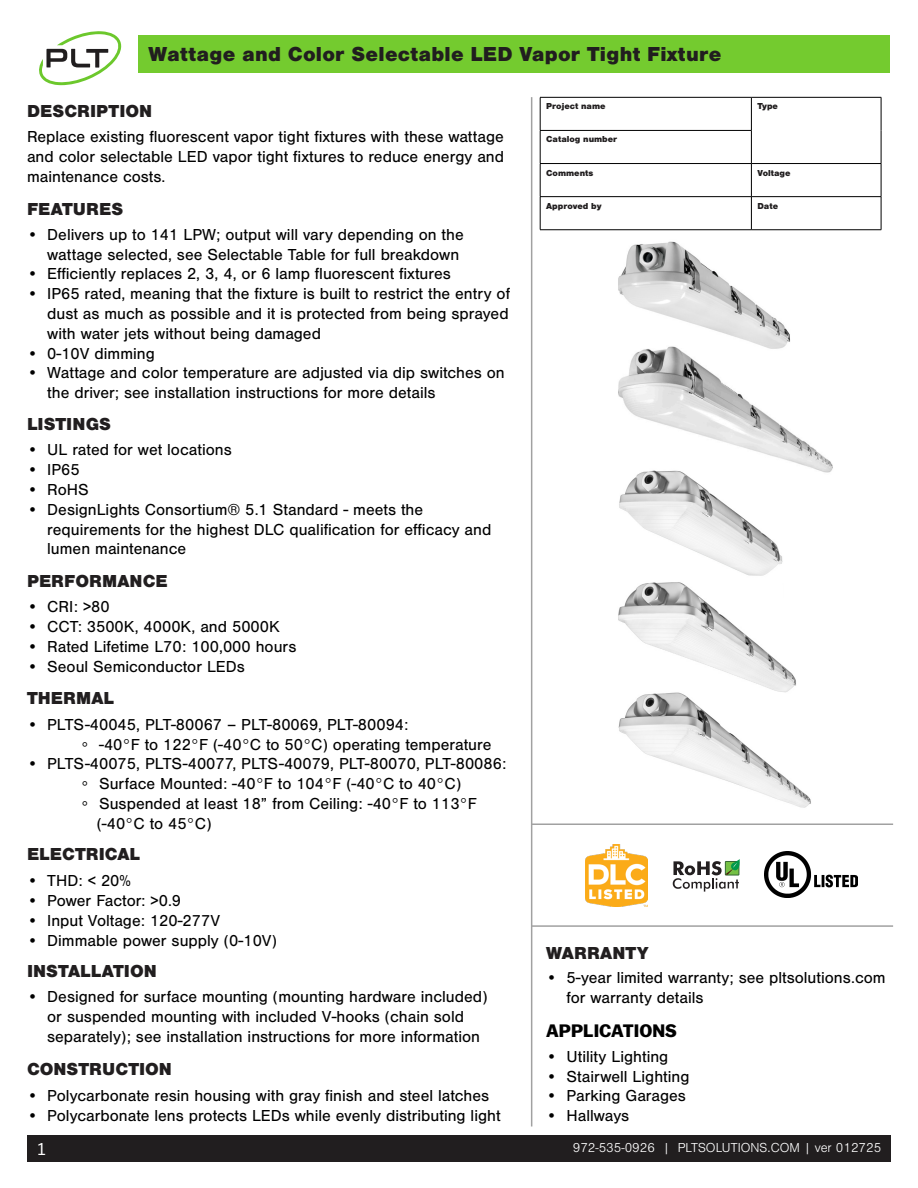
<style>
.page{position:relative;width:918px;height:1188px;background:#fff}
.page>*{position:absolute;margin:0;border:0;box-sizing:border-box;transform-origin:0 0}
.t1{font:900 21px "Nimbus San";letter-spacing:.01em;color:#211e1f}
.PLT_Subheads{font:900 18px "Nimbus San";color:#211e1f}
.t2{font:700 18px "Balto";color:#000}
.t3{font:18px "Balto";color:#fff}
.PLT_Body{font:16.5px/19.8px "Nimbus San";color:#000}
.t4{font:300 13.5px "Nimbus San";color:#fff}
.t5{font:900 9px "Nimbus San";color:#211e1f}
</style>
<div class="page">
<div style="left:27px;top:1135px;width:864px;height:27px;background:#211e1f"></div>
<div style="left:139px;top:35px;width:751px;height:37px;background:#74cb2f"></div>
<hr style="left:531px;top:97px;width:1px;height:1029px;background:#a1a1a1">
<hr style="left:540px;top:97px;width:211px;height:1px;background:#000">
<hr style="left:540px;top:98px;width:1px;height:32px;background:#000">
<hr style="left:751px;top:97px;width:130px;height:1px;background:#000">
<hr style="left:751px;top:98px;width:1px;height:32px;background:#000">
<hr style="left:881px;top:98px;width:1px;height:32px;background:#000">
<hr style="left:540px;top:130px;width:212px;height:1px;background:#000">
<hr style="left:540px;top:131px;width:1px;height:32px;background:#000">
<hr style="left:751px;top:131px;width:1px;height:32px;background:#000">
<hr style="left:881px;top:130px;width:1px;height:33px;background:#000">
<hr style="left:540px;top:163px;width:211px;height:1px;background:#000">
<hr style="left:540px;top:164px;width:1px;height:32px;background:#000">
<hr style="left:751px;top:163px;width:130px;height:1px;background:#000">
<hr style="left:751px;top:164px;width:1px;height:32px;background:#000">
<hr style="left:881px;top:164px;width:1px;height:32px;background:#000">
<hr style="left:540px;top:196px;width:211px;height:1px;background:#000">
<hr style="left:540px;top:197px;width:1px;height:33px;background:#000">
<hr style="left:751px;top:196px;width:130px;height:1px;background:#000">
<hr style="left:751px;top:197px;width:1px;height:33px;background:#000">
<hr style="left:881px;top:197px;width:1px;height:33px;background:#000">
<hr style="left:540px;top:229px;width:211px;height:1px;background:#000">
<hr style="left:751px;top:229px;width:130px;height:1px;background:#000">
<hr style="left:531px;top:824px;width:362px;height:1px;background:#a1a1a1">
<hr style="left:531px;top:925px;width:362px;height:2px;background:#a1a1a1">
<svg style="left:39px;top:31px;width:82px;height:54px"></svg>
<img style="left:765px;top:852px;width:92px;height:45px">
<svg style="left:673px;top:859px;width:67px;height:33px"></svg>
<img style="left:586px;top:844px;width:62px;height:63px">
<img style="left:618px;top:366px;width:215px;height:107px">
<img style="left:618px;top:695px;width:193px;height:113px">
<img style="left:618px;top:440px;width:165px;height:136px">
<img style="left:618px;top:582px;width:178px;height:113px">
<img style="left:618px;top:241px;width:172px;height:125px">
<p class="t1" style="left:149px;top:42px;width:575px">Wattage and Color Selectable LED Vapor Tight Fixture</p>
<p class="PLT_Subheads" style="left:27px;top:100px;width:127px">DESCRIPTION</p>
<p class="t5" style="left:546px;top:101px;width:61px">Project name</p>
<p class="t5" style="left:757px;top:101px;width:22px">Type</p>
<p class="t5" style="left:546px;top:134px;width:73px">Catalog number</p>
<p class="t5" style="left:546px;top:167px;width:49px">Comments</p>
<p class="t5" style="left:757px;top:167px;width:35px">Voltage</p>
<p class="t5" style="left:546px;top:201px;width:57px">Approved by</p>
<p class="t5" style="left:757px;top:201px;width:22px">Date</p>
<p class="PLT_Body" style="left:27px;top:225px;width:438px;text-align:right">• Delivers up to 141 LPW; output will vary depending on the wattage selected, see Selectable Table for full breakdown</p>
<p class="PLT_Body" style="left:27px;top:264px;width:425px">• Efficiently replaces 2, 3, 4, or 6 lamp fluorescent fixtures</p>
<p class="PLT_Body" style="left:47px;top:284px;width:464px;text-align:justify;text-indent:-20px">• IP65 rated, meaning that the fixture is built to restrict the entry of dust as much as possible and it is protected from being sprayed with water jets without being damaged</p>
<p class="PLT_Body" style="left:27px;top:344px;width:129px">• 0-10V dimming</p>
<p class="PLT_Body" style="left:47px;top:363px;width:459px;text-indent:-20px">• Wattage and color temperature are adjusted via dip switches on the driver; see installation instructions for more details</p>
<p class="PLT_Body" style="left:27px;top:127px;width:479px;text-align:justify">Replace existing fluorescent vapor tight fixtures with these wattage and color selectable LED vapor tight fixtures to reduce energy and maintenance costs.</p>
<p class="PLT_Subheads" style="left:27px;top:198px;width:98px">FEATURES</p>
<p class="PLT_Subheads" style="left:27px;top:414px;width:86px">LISTINGS</p>
<p class="PLT_Body" style="left:27px;top:440px;width:206px">• UL rated for wet locations</p>
<p class="PLT_Body" style="left:27px;top:460px;width:54px">• IP65</p>
<p class="PLT_Body" style="left:27px;top:480px;width:63px">• RoHS</p>
<p class="PLT_Body" style="left:47px;top:500px;width:446px;text-indent:-20px">• DesignLights Consortium® 5.1 Standard - meets the requirements for the highest DLC qualification for efficacy and lumen maintenance</p>
<p class="PLT_Subheads" style="left:27px;top:571px;width:142px">PERFORMANCE</p>
<p class="PLT_Body" style="left:27px;top:597px;width:84px">• CRI: &gt;80</p>
<p class="PLT_Body" style="left:27px;top:617px;width:254px">• CCT: 3500K, 4000K, and 5000K</p>
<p class="PLT_Body" style="left:27px;top:637px;width:271px">• Rated Lifetime L70: 100,000 hours</p>
<p class="PLT_Body" style="left:27px;top:657px;width:219px">• Seoul Semiconductor LEDs</p>
<p class="PLT_Subheads" style="left:27px;top:688px;width:89px">THERMAL</p>
<p class="PLT_Body" style="left:81px;top:715px;width:412px;text-indent:-54px">• PLTS-40045, PLT-80067 – PLT-80069, PLT-80094:<br>◦ -40°F to 122°F (-40°C to 50°C) operating temperature</p>
<p class="PLT_Body" style="left:27px;top:754px;width:481px">• PLTS-40075, PLTS-40077, PLTS-40079, PLT-80070, PLT-80086:</p>
<p class="PLT_Body" style="left:81px;top:774px;width:382px">◦ Surface Mounted: -40°F to 104°F (-40°C to 40°C)</p>
<p class="PLT_Body" style="left:81px;top:794px;width:397px">◦ Suspended at least 18” from Ceiling: -40°F to 113°F</p>
<p class="PLT_Body" style="left:97px;top:814px;width:116px">(-40°C to 45°C)</p>
<p class="PLT_Subheads" style="left:27px;top:844px;width:115px">ELECTRICAL</p>
<p class="PLT_Body" style="left:27px;top:871px;width:105px">• THD: &lt; 20%</p>
<p class="PLT_Body" style="left:27px;top:891px;width:156px">• Power Factor: &gt;0.9</p>
<p class="PLT_Body" style="left:27px;top:911px;width:195px">• Input Voltage: 120-277V</p>
<p class="PLT_Body" style="left:27px;top:930px;width:252px">• Dimmable power supply (0-10V)</p>
<p class="PLT_Subheads" style="left:27px;top:961px;width:131px">INSTALLATION</p>
<p class="PLT_Body" style="left:47px;top:987px;width:442px;text-indent:-20px">• Designed for surface mounting (mounting hardware included) or suspended mounting with included V-hooks (chain sold separately); see installation instructions for more information</p>
<p class="PLT_Subheads" style="left:27px;top:1059px;width:147px">CONSTRUCTION</p>
<p class="PLT_Body" style="left:27px;top:1086px;width:464px">• Polycarbonate resin housing with gray finish and steel latches</p>
<p class="PLT_Body" style="left:27px;top:1105px;width:475px">• Polycarbonate lens protects LEDs while evenly distributing light</p>
<p class="t3" style="left:38px;top:1138px;width:9px">1</p>
<p class="PLT_Subheads" style="left:546px;top:943px;width:104px">WARRANTY</p>
<p class="PLT_Body" style="left:566px;top:968px;width:321px;text-indent:-20px">• 5-year limited warranty; see pltsolutions.com for warranty details</p>
<p class="t2" style="left:546px;top:1020px;width:132px">APPLICATIONS</p>
<p class="PLT_Body" style="left:546px;top:1047px;width:124px">• Utility Lighting</p>
<p class="PLT_Body" style="left:546px;top:1067px;width:145px">• Stairwell Lighting</p>
<p class="PLT_Body" style="left:546px;top:1086px;width:141px">• Parking Garages</p>
<p class="PLT_Body" style="left:546px;top:1106px;width:84px">• Hallways</p>
<p class="t4" style="left:573px;top:1140px;width:310px">972-535-0926 | PLTSOLUTIONS.COM | ver 012725</p>
</div>
